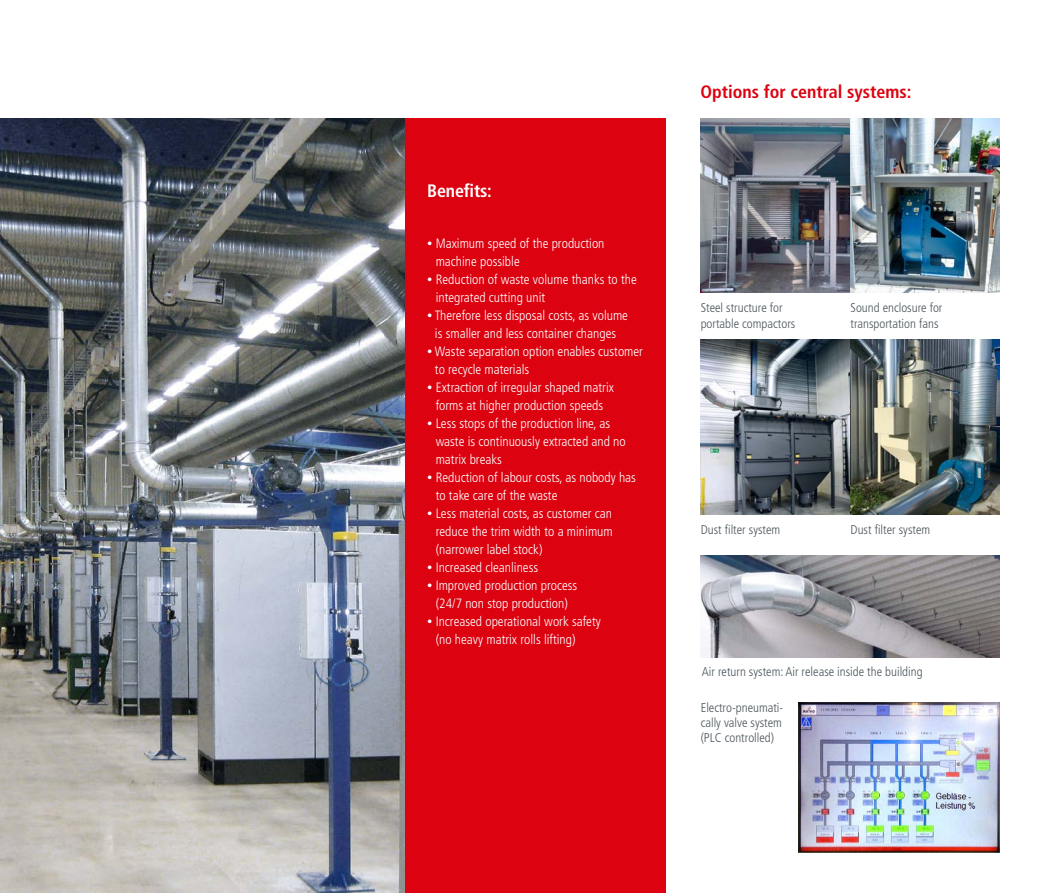
<style>
.page{position:relative;width:1042px;height:893px;background:#fff}
.page>*{position:absolute;margin:0;border:0;box-sizing:border-box;transform-origin:0 0}
.Headline{font:700 condensed 18px "Frutiger LT Std";color:#dc0210}
.t1{font:700 condensed 18px "Frutiger LT Std";letter-spacing:-.01em;color:#fff}
.t2{font:300 condensed 13.5px/18px "Frutiger LT Std";color:#fff}
.Beschreibung{font:300 condensed 12.75px/15.3px "Frutiger LT Std";color:#4b565c}
.s1{font-size:10.5px}
</style>
<div class="page">
<div style="left:405px;top:118px;width:260px;height:775px;background:#dc0210"></div>
<img style="left:701px;top:556px;width:298px;height:102px">
<img style="left:0;top:118px;width:405px;height:775px">
<img style="left:701px;top:118px;width:298px;height:175px">
<img style="left:701px;top:340px;width:298px;height:174px">
<img style="left:799px;top:702px;width:200px;height:151px">
<p class="t1" style="left:427px;top:180px;width:66px">Benefits:</p>
<p class="t2" style="left:436px;top:235px;width:170px;text-indent:-8px"><span class="s1">•</span> Maximum speed of the production machine possible</p>
<p class="t2" style="left:436px;top:271px;width:203px;text-indent:-8px"><span class="s1">•</span> Reduction of waste volume thanks to the integrated cutting unit</p>
<p class="t2" style="left:427px;top:307px;width:202px;text-align:center"><span class="s1">•</span> Therefore less disposal costs, as volume is smaller and less container changes</p>
<p class="t2" style="left:435px;top:343px;width:210px;text-indent:-8px"><span class="s1">•</span> Waste separation option enables customer to recycle materials</p>
<p class="t2" style="left:427px;top:379px;width:188px;text-align:center"><span class="s1">•</span> Extraction of irregular shaped matrix forms at higher production speeds</p>
<p class="t2" style="left:436px;top:415px;width:192px;text-indent:-8px"><span class="s1">•</span> Less stops of the production line, as waste is continuously extracted and no matrix breaks</p>
<p class="t2" style="left:436px;top:469px;width:202px;text-indent:-8px"><span class="s1">•</span> Reduction of labour costs, as nobody has to take care of the waste</p>
<p class="t2" style="left:436px;top:505px;width:179px;text-align:justify;text-indent:-8px"><span class="s1">•</span> Less material costs, as customer can reduce the trim width to a minimum (narrower label stock)</p>
<p class="t2" style="left:427px;top:559px;width:112px"><span class="s1">•</span> Increased cleanliness</p>
<p class="t2" style="left:427px;top:577px;width:152px;text-align:center"><span class="s1">•</span> Improved production process (24/7 non stop production)</p>
<p class="t2" style="left:436px;top:613px;width:167px;text-indent:-8px"><span class="s1">•</span> Increased operational work safety (no heavy matrix rolls lifting)</p>
<p class="Headline" style="left:700px;top:82px;width:213px">Options for central systems:</p>
<p class="Beschreibung" style="left:701px;top:300px;width:96px">Steel structure for portable compactors</p>
<p class="Beschreibung" style="left:850px;top:300px;width:93px">Sound enclosure for transportation fans</p>
<p class="Beschreibung" style="left:701px;top:522px;width:81px">Dust filter system</p>
<p class="Beschreibung" style="left:850px;top:522px;width:81px">Dust filter system</p>
<p class="Beschreibung" style="left:702px;top:664px;width:222px">Air return system: Air release inside the building</p>
<p class="Beschreibung" style="left:701px;top:700px;width:84px;text-align:justify">Electro-pneumati&shy;cally valve system (PLC controlled)</p>
</div>
